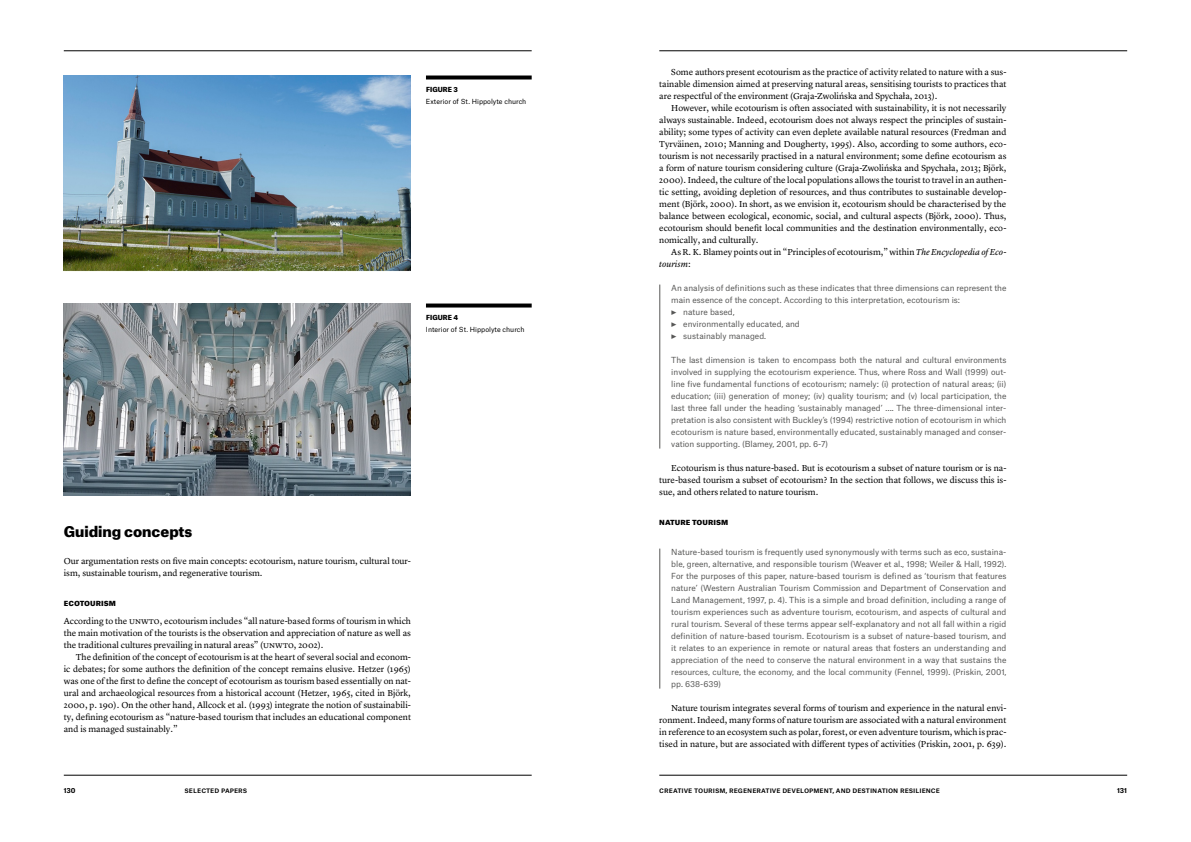
<style>
.page{position:relative;width:1191px;height:842px;background:#fff}
.page>*{position:absolute;margin:0;border:0;box-sizing:border-box;transform-origin:0 0}
.t1{font:900 14.2px "Atlas Grotesk";color:#000}
.t2{font:9px/12px "Lyon Text";color:#000;text-align:justify}
.t3{font:8px/12px "Atlas Grotesk";color:#575756;text-align:justify}
.t4{font:900 8px "Atlas Grotesk";color:#000}
.t5{font:500 7px "Atlas Grotesk";color:#000}
.t6{font:6.7px "Atlas Grotesk";color:#000}
.t7{font:900 6.7px "Atlas Grotesk";letter-spacing:.01em;color:#000}
.t8{font:700 6.7px "Atlas Grotesk";letter-spacing:-.005em;color:#000}
.s1{font-style:italic}
.s2{font-family:"Acumin Pro";font-weight:700}
</style>
<div class="page">
<hr style="left:659px;top:775px;width:468px;height:1px;background:#000">
<hr style="left:659px;top:51px;width:468px;height:1px;background:#000">
<hr style="left:64px;top:775px;width:467px;height:1px;background:#000">
<hr style="left:64px;top:51px;width:467px;height:1px;background:#000">
<hr style="left:659px;top:285px;width:1px;height:164px;background:#575756">
<hr style="left:659px;top:549px;width:1px;height:140px;background:#575756">
<svg style="left:426px;top:75px;width:105px;height:4px"></svg>
<img style="left:64px;top:75px;width:347px;height:196px">
<svg style="left:426px;top:303px;width:105px;height:4px"></svg>
<img style="left:64px;top:303px;width:347px;height:192px">
<p class="t7" style="left:426px;top:83px;width:33px">FIGURE 3</p>
<p class="t6" style="left:426px;top:96px;width:102px">Exterior of St. Hippolyte church</p>
<p class="t7" style="left:426px;top:311px;width:34px">FIGURE 4</p>
<p class="t6" style="left:426px;top:324px;width:100px">Interior of St. Hippolyte church</p>
<h1 class="t1" style="left:64px;top:520px;width:130px">Guiding concepts</h1>
<p class="t2" style="left:64px;top:554px;width:349px">Our argumentation rests on five main concepts: ecotourism, nature tourism, cultural tour&shy;ism, sustainable tourism, and regenerative tourism.</p>
<p class="t4" style="left:64px;top:596px;width:54px">Ecotourism</p>
<p class="t2" style="left:64px;top:614px;width:349px">According to the UNWTO, ecotourism includes “all nature-based forms of tourism in which the main motivation of the tourists is the observation and appreciation of nature as well as the traditional cultures prevailing in natural areas” (UNWTO, 2002).</p>
<p class="t2" style="left:64px;top:650px;width:349px;text-indent:12px">The definition of the concept of ecotourism is at the heart of several social and econom&shy;ic debates; for some authors the definition of the concept remains elusive. Hetzer (1965) was one of the first to define the concept of ecotourism as tourism based essentially on nat&shy;ural and archaeological resources from a historical account (Hetzer, 1965, cited in Björk, 2000, p. 190). On the other hand, Allcock et al. (1993) integrate the notion of sustainabili&shy;ty, defining ecotourism as “nature-based tourism that includes an educational component and is managed sustainably.”</p>
<p class="t2" style="left:659px;top:65px;width:349px;text-indent:12px">Some authors present ecotourism as the practice of activity related to nature with a sus&shy;tainable dimension aimed at preserving natural areas, sensitising tourists to practices that are respectful of the environment (Graja-Zwolińska and Spychała, 2013).</p>
<p class="t2" style="left:659px;top:101px;width:349px;text-indent:12px">However, while ecotourism is often associated with sustainability, it is not necessarily always sustainable. Indeed, ecotourism does not always respect the principles of sustain&shy;ability; some types of activity can even deplete available natural resources (Fredman and Tyrväinen, 2010; Manning and Dougherty, 1995). Also, according to some authors, eco&shy;tourism is not necessarily practised in a natural environment; some define ecotourism as a form of nature tourism considering culture (Graja-Zwolińska and Spychała, 2013; Björk, 2000). Indeed, the culture of the local populations allows the tourist to travel in an authen&shy;tic setting, avoiding depletion of resources, and thus contributes to sustainable develop&shy;ment (Björk, 2000). In short, as we envision it, ecotourism should be characterised by the balance between ecological, economic, social, and cultural aspects (Björk, 2000). Thus, ecotourism should benefit local communities and the destination environmentally, eco&shy;nomically, and culturally.</p>
<p class="t2" style="left:659px;top:245px;width:349px;text-indent:12px">As R. K. Blamey points out in “Principles of ecotourism,” within <span class="s1">The Encyclopedia of Eco&shy;tourism</span>:</p>
<p class="t3" style="left:671px;top:281px;width:337px;text-align:left">An analysis of definitions such as these indicates that three dimensions can represent the main essence of the concept. According to this interpretation, ecotourism is:<br><span class="s2">▶</span> nature based,<br><span class="s2">▶</span> environmentally educated, and<br><span class="s2">▶</span> sustainably managed.</p>
<p class="t3" style="left:671px;top:353px;width:337px">The last dimension is taken to encompass both the natural and cultural environments involved in supplying the ecotourism experience. Thus, where Ross and Wall (1999) out&shy;line five fundamental functions of ecotourism; namely: (i) protection of natural areas; (ii) education; (iii) generation of money; (iv) quality tourism; and (v) local participation, the last three fall under the heading ‘sustainably managed’ …. The three-dimensional inter&shy;pretation is also consistent with Buckley’s (1994) restrictive notion of ecotourism in which ecotourism is nature based, environmentally educated, sustainably managed and conser&shy;vation supporting. (Blamey, 2001, pp. 6-7)</p>
<p class="t2" style="left:659px;top:461px;width:349px;text-indent:12px">Ecotourism is thus nature-based. But is ecotourism a subset of nature tourism or is na&shy;ture-based tourism a subset of ecotourism? In the section that follows, we discuss this is&shy;sue, and others related to nature tourism.</p>
<p class="t4" style="left:659px;top:515px;width:70px">Nature tourism</p>
<p class="t3" style="left:671px;top:545px;width:337px">Nature-based tourism is frequently used synonymously with terms such as eco, sustaina&shy;ble, green, alternative, and responsible tourism (Weaver et al., 1998; Weiler &amp; Hall, 1992).<br>For the purposes of this paper, nature-based tourism is defined as ‘tourism that features nature’ (Western Australian Tourism Commission and Department of Conservation and Land Management, 1997, p. 4). This is a simple and broad definition, including a range of tourism experiences such as adventure tourism, ecotourism, and aspects of cultural and rural tourism. Several of these terms appear self-explanatory and not all fall within a rigid definition of nature-based tourism. Ecotourism is a subset of nature-based tourism, and it relates to an experience in remote or natural areas that fosters an understanding and appreciation of the need to conserve the natural environment in a way that sustains the resources, culture, the economy, and the local community (Fennel, 1999). (Priskin, 2001, pp. 638-639)</p>
<p class="t2" style="left:659px;top:701px;width:349px;text-indent:12px">Nature tourism integrates several forms of tourism and experience in the natural envi&shy;ronment. Indeed, many forms of nature tourism are associated with a natural environment in reference to an ecosystem such as polar, forest, or even adventure tourism, which is prac&shy;tised in nature, but are associated with different types of activities (Priskin, 2001, p. 639).</p>
<p class="t8" style="left:64px;top:784px;width:13px">130</p>
<p class="t5" style="left:184px;top:784px;width:64px">SELECTED PAPERS</p>
<p class="t5" style="left:659px;top:784px;width:282px">CREATIVE TOURISM, REGENERATIVE DEVELOPMENT, AND DESTINATION RESILIENCE</p>
<p class="t8" style="left:1117px;top:784px;width:12px">131</p>
</div>
